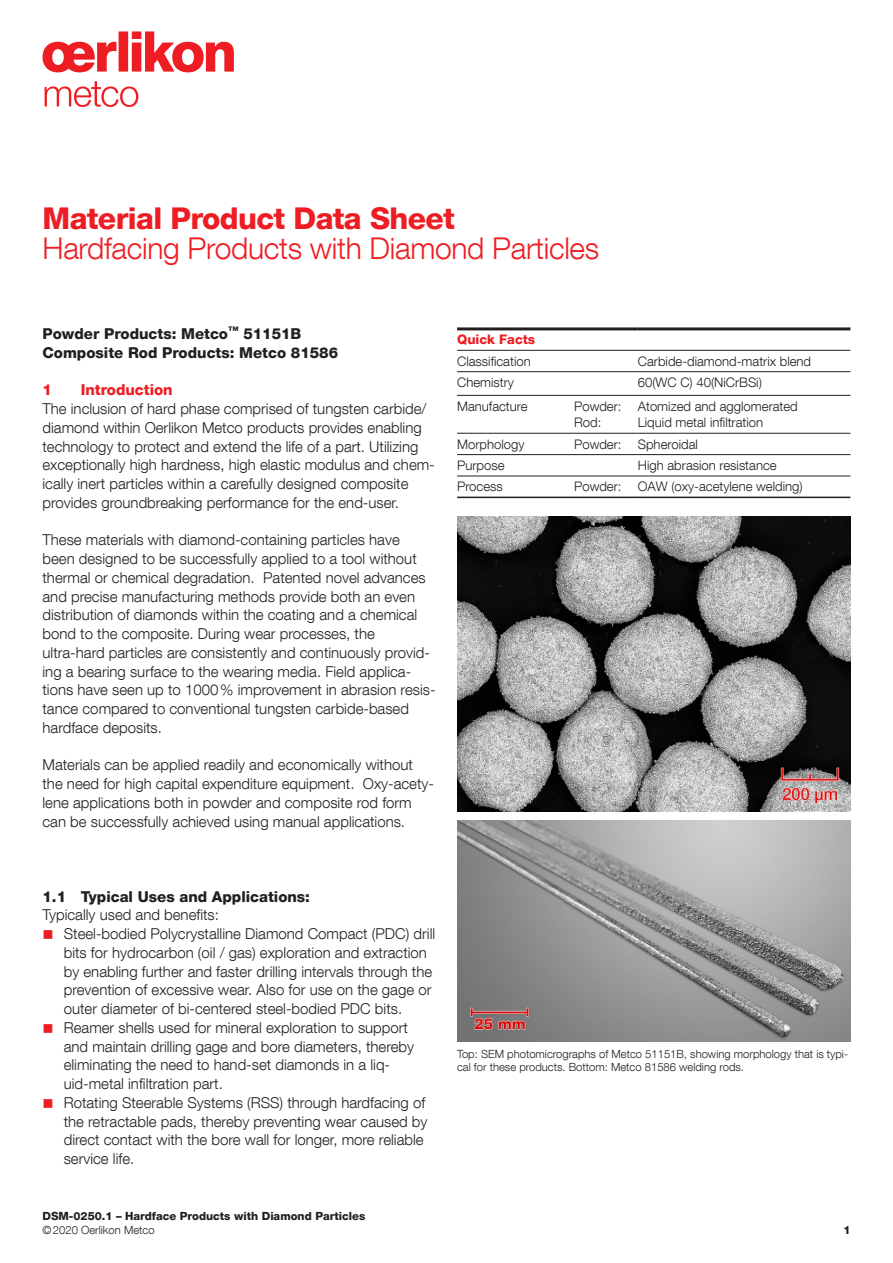
<style>
.page{position:relative;width:893px;height:1263px;background:#fff}
.page>*{position:absolute;margin:0;border:0;box-sizing:border-box;transform-origin:0 0}
.t1{font:300 30px "Helvetica Neue LT Com";letter-spacing:-.01em;color:#ee1d23}
.t2{font:800 30px "Helvetica Neue LT Com";letter-spacing:-.02em;color:#ee1d23}
.t3{font:300 15px/18.8px "Helvetica Neue LT Com";color:#231f20}
.t4{font:800 15px/18.8px "Helvetica Neue LT Com";color:#231f20}
.t5{font:800 15px "Helvetica Neue LT Com";color:#ee1d23}
.t6{font:300 13.2px/16.5px "Helvetica Neue LT Com";color:#231f20}
.t7{font:800 13.2px "Helvetica Neue LT Com";color:#ee1d23}
.t8{font:300 11.25px/13.2px "Helvetica Neue LT Com";color:#231f20}
.t9{font:800 11.25px "Helvetica Neue LT Com";color:#231f20}
.s1{color:#ee1d23}
</style>
<div class="page">
<svg style="left:43px;top:31px;width:191px;height:41px"></svg>
<svg style="left:45px;top:81px;width:93px;height:26px"></svg>
<hr style="left:457px;top:371px;width:181px;height:1px;background:#231f20">
<hr style="left:638px;top:371px;width:212px;height:1px;background:#231f20">
<hr style="left:457px;top:395px;width:181px;height:1px;background:#231f20">
<hr style="left:638px;top:395px;width:212px;height:1px;background:#231f20">
<hr style="left:457px;top:433px;width:181px;height:1px;background:#231f20">
<hr style="left:638px;top:433px;width:212px;height:1px;background:#231f20">
<hr style="left:457px;top:454px;width:181px;height:1px;background:#231f20">
<hr style="left:638px;top:454px;width:212px;height:1px;background:#231f20">
<hr style="left:457px;top:476px;width:181px;height:1px;background:#231f20">
<hr style="left:638px;top:476px;width:212px;height:1px;background:#231f20">
<hr style="left:457px;top:327px;width:181px;height:3px;background:#231f20">
<hr style="left:638px;top:327px;width:212px;height:3px;background:#231f20">
<hr style="left:457px;top:350px;width:181px;height:1px;background:#231f20">
<hr style="left:638px;top:350px;width:212px;height:1px;background:#231f20">
<hr style="left:457px;top:497px;width:181px;height:1px;background:#231f20">
<hr style="left:638px;top:497px;width:212px;height:1px;background:#231f20">
<img style="left:457px;top:517px;width:394px;height:295px">
<img style="left:457px;top:820px;width:394px;height:221px">
<h1 class="t2" style="left:43px;top:201px;width:414px">Material Product Data Sheet</h1>
<h1 class="t1" style="left:43px;top:230px;width:558px">Hardfacing Products with Diamond Particles</h1>
<p class="t4" style="left:43px;top:324px;width:297px">Powder Products: Metco<sup>™</sup> 51151B<br>Composite Rod Products: Metco 81586</p>
<p class="t5" style="left:43px;top:381px;width:11px">1</p>
<p class="t5" style="left:81px;top:381px;width:93px">Introduction</p>
<p class="t3" style="left:43px;top:399px;width:394px">The inclusion of hard phase comprised of tungsten carbide/ diamond within Oerlikon Metco products provides enabling technology to protect and extend the life of a part. Utilizing exceptionally high hardness, high elastic modulus and chem&shy;ically inert particles within a carefully designed composite provides groundbreaking performance for the end-user.</p>
<p class="t3" style="left:43px;top:530px;width:395px">These materials with diamond-containing particles have been designed to be successfully applied to a tool without thermal or chemical degradation. Patented novel advances and precise manufacturing methods provide both an even distribution of diamonds within the coating and a chemical bond to the composite. During wear processes, the ultra-hard particles are consistently and continuously provid&shy;ing a bearing surface to the wearing media. Field applica&shy;tions have seen up to 1000% improvement in abrasion resis&shy;tance compared to conventional tungsten carbide-based hardface deposits.</p>
<p class="t3" style="left:43px;top:755px;width:393px">Materials can be applied readily and economically without the need for high capital expenditure equipment. Oxy-acety&shy;lene applications both in powder and composite rod form can be successfully achieved using manual applications.</p>
<p class="t7" style="left:457px;top:332px;width:80px">Quick Facts</p>
<p class="t6" style="left:457px;top:352px;width:75px">Classification</p>
<p class="t6" style="left:638px;top:352px;width:175px">Carbide-diamond-matrix blend</p>
<p class="t6" style="left:457px;top:374px;width:58px">Chemistry</p>
<p class="t6" style="left:638px;top:374px;width:126px">60(WC C) 40(NiCrBSi)</p>
<p class="t6" style="left:457px;top:397px;width:72px">Manufacture</p>
<p class="t6" style="left:574px;top:397px;width:49px">Powder:<br>Rod:</p>
<p class="t6" style="left:638px;top:397px;width:161px">Atomized and agglomerated<br>Liquid metal infiltration</p>
<p class="t6" style="left:457px;top:435px;width:69px">Morphology</p>
<p class="t6" style="left:574px;top:435px;width:125px">Powder: Spheroidal</p>
<p class="t6" style="left:457px;top:457px;width:49px">Purpose</p>
<p class="t6" style="left:638px;top:457px;width:140px">High abrasion resistance</p>
<p class="t6" style="left:457px;top:478px;width:47px">Process</p>
<p class="t6" style="left:574px;top:478px;width:230px">Powder: OAW (oxy-acetylene welding)</p>
<p class="t4" style="left:43px;top:887px;width:269px">1.1 Typical Uses and Applications:</p>
<p class="t3" style="left:43px;top:905px;width:178px">Typically used and benefits:</p>
<p class="t3" style="left:64px;top:924px;width:373px;text-indent:-21px"><span class="s1">■</span> Steel-bodied Polycrystalline Diamond Compact (PDC) drill bits for hydrocarbon (oil / gas) exploration and extraction by enabling further and faster drilling intervals through the prevention of excessive wear. Also for use on the gage or outer diameter of bi-centered steel-bodied PDC bits.</p>
<p class="t3" style="left:64px;top:1018px;width:352px;text-indent:-21px"><span class="s1">■</span> Reamer shells used for mineral exploration to support and maintain drilling gage and bore diameters, thereby eliminating the need to hand-set diamonds in a liq&shy;uid-metal infiltration part.</p>
<p class="t3" style="left:64px;top:1093px;width:365px;text-indent:-21px"><span class="s1">■</span> Rotating Steerable Systems (RSS) through hardfacing of the retractable pads, thereby preventing wear caused by direct contact with the bore wall for longer, more reliable service life.</p>
<p class="t8" style="left:457px;top:1047px;width:393px">Top: SEM photomicrographs of Metco 51151B, showing morphology that is typi&shy;cal for these products. Bottom: Metco 81586 welding rods.</p>
<p class="t9" style="left:43px;top:1209px;width:324px">DSM-0250.1 – Hardface Products with Diamond Particles</p>
<p class="t8" style="left:43px;top:1223px;width:114px">©2020 Oerlikon Metco</p>
<p class="t9" style="left:843px;top:1223px;width:9px">1</p>
</div>
